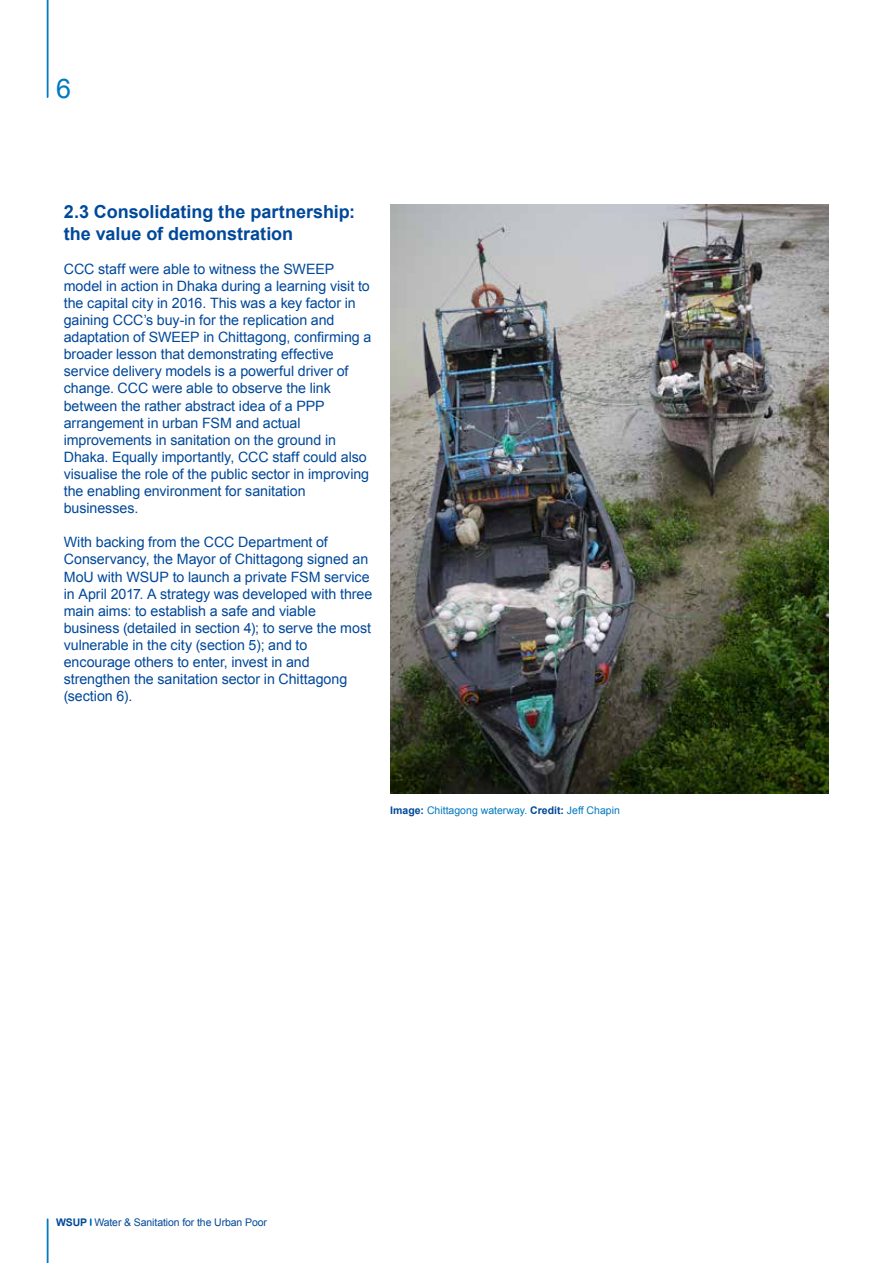
<style>
.page{position:relative;width:893px;height:1263px;background:#fff}
.page>*{position:absolute;margin:0;border:0;box-sizing:border-box;transform-origin:0 0}
.t1{font:27px "Arial";color:#007ac0}
.t2{font:700 18px/21.6px "Arial";color:#00489a}
.t3{font:14.25px/17.1px "Arial";letter-spacing:-.005em;color:#00489a}
.t4{font:10.5px "Arial";color:#0078bf}
.t5{font:10.5px "Arial";letter-spacing:-.01em;color:#00489a}
.s1{font-weight:700;color:#00489a}
.s2{font-weight:700}
</style>
<div class="page">
<hr style="left:47px;top:0;width:2px;height:97px;background:#007ac0">
<hr style="left:47px;top:1219px;width:2px;height:44px;background:#007ac0">
<svg style="left:90px;top:1219px;width:2px;height:6px"></svg>
<img style="left:390px;top:205px;width:439px;height:589px">
<h1 class="t1" style="left:56px;top:71px;width:17px">6</h1>
<p class="t2" style="left:64px;top:201px;width:293px">2.3 Consolidating the partnership: the value of demonstration</p>
<p class="t3" style="left:64px;top:260px;width:309px">CCC staff were able to witness the SWEEP model in action in Dhaka during a learning visit to the capital city in 2016. This was a key factor in gaining CCC’s buy-in for the replication and adaptation of SWEEP in Chittagong, confirming a broader lesson that demonstrating effective service delivery models is a powerful driver of change. CCC were able to observe the link between the rather abstract idea of a PPP arrangement in urban FSM and actual improvements in sanitation on the ground in Dhaka. Equally importantly, CCC staff could also visualise the role of the public sector in improving the enabling environment for sanitation businesses.</p>
<p class="t3" style="left:64px;top:534px;width:310px">With backing from the CCC Department of Conservancy, the Mayor of Chittagong signed an MoU with WSUP to launch a private FSM service in April 2017. A strategy was developed with three main aims: to establish a safe and viable business (detailed in section 4); to serve the most vulnerable in the city (section 5); and to encourage others to enter, invest in and strengthen the sanitation sector in Chittagong (section 6).</p>
<p class="t4" style="left:390px;top:803px;width:231px"><span class="s1">Image:</span> Chittagong waterway. <span class="s1">Credit:</span> Jeff Chapin</p>
<p class="t5" style="left:56px;top:1215px;width:212px"><span class="s2">WSUP</span> Water &amp; Sanitation for the Urban Poor</p>
</div>
